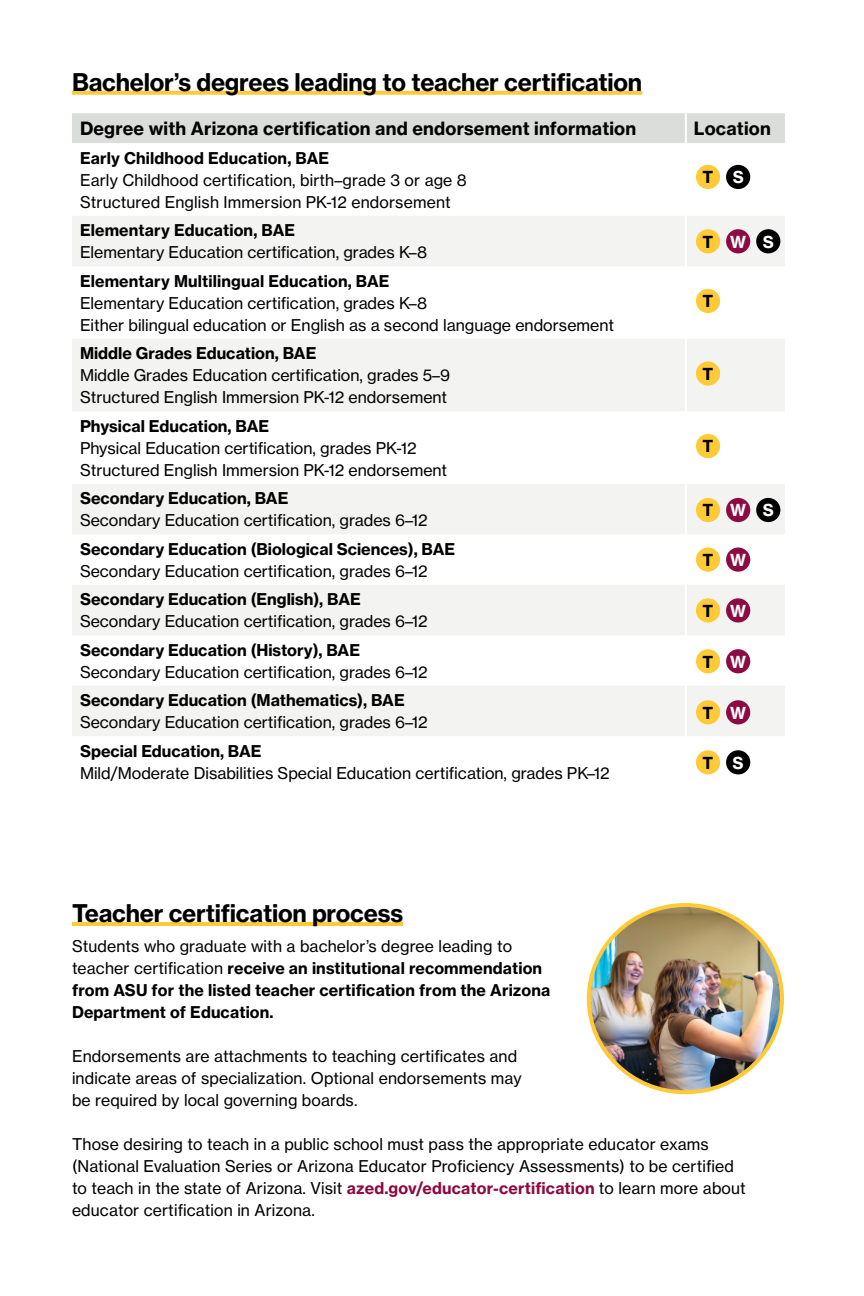
<style>
.page{position:relative;width:864px;height:1296px;background:#fff}
.page>*{position:absolute;margin:0;border:0;box-sizing:border-box;transform-origin:0 0}
.t1{font:24px "N Haas Grotesk TX Pro 75 Bd";letter-spacing:-.01em;color:#000}
.t2{font:18px "N Haas Grotesk TX Pro 75 Bd";letter-spacing:.01em;color:#000}
.t3{font:16.4px "N Haas Grotesk TX Pro 75 Bd";color:#000}
.t4{font:16.4px "N Haas Grotesk TX Pro 75 Bd";color:#fff}
.t5{font:16px/22px "N Haas Grotesk TX Pro 55 Rg";color:#000}
.t6{font:16px/22px "N Haas Grotesk TX Pro 75 Bd";color:#000}
.s1{font-family:"N Haas Grotesk TX Pro 55 Rg"}
.s2{font-family:"N Haas Grotesk TX Pro 75 Bd";color:#8c0b42}
</style>
<div class="page">
<hr style="left:72px;top:922px;width:331px;height:4px;background:#ffca38">
<svg style="left:72px;top:91px;width:570px;height:4px;fill:#ffca38"></svg>
<div style="left:72px;top:113px;width:713px;height:30px;background:#dbdddb"></div>
<svg style="left:72px;top:216px;width:713px;height:520px;fill:#f3f3f2"></svg>
<hr style="left:685px;top:113px;width:2px;height:30px;background:#fff">
<hr style="left:685px;top:216px;width:2px;height:50px;background:#fff">
<hr style="left:685px;top:266px;width:2px;height:73px;background:#fff">
<hr style="left:685px;top:339px;width:2px;height:72px;background:#fff">
<hr style="left:685px;top:411px;width:2px;height:73px;background:#fff">
<hr style="left:685px;top:484px;width:2px;height:50px;background:#fff">
<hr style="left:685px;top:534px;width:2px;height:51px;background:#fff">
<hr style="left:685px;top:585px;width:2px;height:50px;background:#fff">
<hr style="left:685px;top:635px;width:2px;height:51px;background:#fff">
<hr style="left:685px;top:686px;width:2px;height:50px;background:#fff">
<div style="left:696px;top:289px;width:24px;height:24px;background:#ffca38;border-radius:50%"></div>
<div style="left:696px;top:361px;width:24px;height:25px;background:#ffca38;border-radius:50%"></div>
<div style="left:696px;top:434px;width:24px;height:24px;background:#ffca38;border-radius:50%"></div>
<div style="left:696px;top:165px;width:24px;height:24px;background:#ffca38;border-radius:50%"></div>
<div style="left:726px;top:165px;width:24px;height:24px;background:#000;border-radius:50%"></div>
<div style="left:696px;top:229px;width:24px;height:24px;background:#ffca38;border-radius:50%"></div>
<div style="left:726px;top:229px;width:24px;height:24px;background:#8c0b42;border-radius:50%"></div>
<div style="left:756px;top:229px;width:24px;height:24px;background:#000;border-radius:50%"></div>
<div style="left:696px;top:547px;width:24px;height:25px;background:#ffca38;border-radius:50%"></div>
<div style="left:726px;top:547px;width:24px;height:25px;background:#8c0b42;border-radius:50%"></div>
<div style="left:696px;top:598px;width:24px;height:25px;background:#ffca38;border-radius:50%"></div>
<div style="left:726px;top:598px;width:24px;height:25px;background:#8c0b42;border-radius:50%"></div>
<div style="left:696px;top:649px;width:24px;height:24px;background:#ffca38;border-radius:50%"></div>
<div style="left:726px;top:649px;width:24px;height:24px;background:#8c0b42;border-radius:50%"></div>
<div style="left:696px;top:700px;width:24px;height:24px;background:#ffca38;border-radius:50%"></div>
<div style="left:726px;top:700px;width:24px;height:24px;background:#8c0b42;border-radius:50%"></div>
<div style="left:696px;top:750px;width:24px;height:24px;background:#ffca38;border-radius:50%"></div>
<div style="left:726px;top:750px;width:24px;height:24px;background:#000;border-radius:50%"></div>
<div style="left:696px;top:498px;width:24px;height:24px;background:#ffca38;border-radius:50%"></div>
<div style="left:726px;top:498px;width:24px;height:24px;background:#8c0b42;border-radius:50%"></div>
<div style="left:756px;top:498px;width:24px;height:24px;background:#000;border-radius:50%"></div>
<img style="left:589px;top:905px;width:193px;height:187px">
<div style="left:587px;top:903px;width:197px;height:191px;border:4px solid #ffca38;border-radius:50%"></div>
<p class="t1" style="left:72px;top:67px;width:572px">Bachelor’s degrees leading to teacher certification</p>
<p class="t2" style="left:80px;top:117px;width:558px">Degree with Arizona certification and endorsement information</p>
<p class="t2" style="left:694px;top:117px;width:78px">Location</p>
<p class="t6" style="left:80px;top:147px;width:251px">Early Childhood Education, BAE</p>
<p class="t5" style="left:80px;top:169px;width:388px">Early Childhood certification, birth–grade 3 or age 8</p>
<p class="t5" style="left:80px;top:191px;width:372px">Structured English Immersion PK-12 endorsement</p>
<p class="t6" style="left:80px;top:219px;width:217px">Elementary Education, BAE</p>
<p class="t5" style="left:80px;top:241px;width:349px">Elementary Education certification, grades K–8</p>
<p class="t6" style="left:80px;top:270px;width:311px">Elementary Multilingual Education, BAE</p>
<p class="t5" style="left:80px;top:292px;width:349px">Elementary Education certification, grades K–8</p>
<p class="t5" style="left:80px;top:314px;width:536px">Either bilingual education or English as a second language endorsement</p>
<p class="t6" style="left:80px;top:342px;width:238px">Middle Grades Education, BAE</p>
<p class="t5" style="left:80px;top:364px;width:372px">Middle Grades Education certification, grades 5–9</p>
<p class="t5" style="left:80px;top:386px;width:369px">Structured English Immersion PK-12 endorsement</p>
<p class="t6" style="left:80px;top:415px;width:191px">Physical Education, BAE</p>
<p class="t5" style="left:80px;top:437px;width:338px">Physical Education certification, grades PK-12</p>
<p class="t5" style="left:80px;top:459px;width:369px">Structured English Immersion PK-12 endorsement</p>
<p class="t6" style="left:80px;top:487px;width:210px">Secondary Education, BAE</p>
<p class="t5" style="left:80px;top:509px;width:349px">Secondary Education certification, grades 6–12</p>
<p class="t6" style="left:80px;top:538px;width:377px">Secondary Education (Biological Sciences), BAE</p>
<p class="t5" style="left:80px;top:560px;width:349px">Secondary Education certification, grades 6–12</p>
<p class="t6" style="left:80px;top:588px;width:282px">Secondary Education (English), BAE</p>
<p class="t5" style="left:80px;top:610px;width:349px">Secondary Education certification, grades 6–12</p>
<p class="t6" style="left:80px;top:639px;width:282px">Secondary Education (History), BAE</p>
<p class="t5" style="left:80px;top:661px;width:349px">Secondary Education certification, grades 6–12</p>
<p class="t6" style="left:80px;top:689px;width:326px">Secondary Education (Mathematics), BAE</p>
<p class="t5" style="left:80px;top:711px;width:349px">Secondary Education certification, grades 6–12</p>
<p class="t6" style="left:80px;top:740px;width:183px">Special Education, BAE</p>
<p class="t5" style="left:80px;top:762px;width:531px">Mild/Moderate Disabilities Special Education certification, grades PK–12</p>
<p class="t4" style="left:733px;top:167px;width:13px">S</p>
<p class="t3" style="left:703px;top:167px;width:12px">T</p>
<p class="t4" style="left:730px;top:231px;width:18px">W</p>
<p class="t4" style="left:763px;top:231px;width:13px">S</p>
<p class="t3" style="left:703px;top:231px;width:12px">T</p>
<p class="t3" style="left:703px;top:291px;width:12px">T</p>
<p class="t3" style="left:703px;top:364px;width:12px">T</p>
<p class="t3" style="left:703px;top:436px;width:12px">T</p>
<p class="t4" style="left:763px;top:500px;width:13px">S</p>
<p class="t3" style="left:703px;top:500px;width:12px">T</p>
<p class="t3" style="left:703px;top:550px;width:12px">T</p>
<p class="t3" style="left:703px;top:600px;width:12px">T</p>
<p class="t3" style="left:703px;top:651px;width:12px">T</p>
<p class="t3" style="left:703px;top:702px;width:12px">T</p>
<p class="t3" style="left:703px;top:752px;width:12px">T</p>
<p class="t4" style="left:730px;top:500px;width:18px">W</p>
<p class="t4" style="left:730px;top:550px;width:18px">W</p>
<p class="t4" style="left:730px;top:600px;width:18px">W</p>
<p class="t4" style="left:730px;top:651px;width:18px">W</p>
<p class="t4" style="left:730px;top:702px;width:18px">W</p>
<p class="t4" style="left:733px;top:752px;width:13px">S</p>
<p class="t1" style="left:72px;top:898px;width:333px">Teacher certification process</p>
<p class="t6" style="left:72px;top:935px;width:480px"><span class="s1">Students who graduate with a bachelor’s degree leading to teacher certification</span> receive an institutional recommendation from ASU for the listed teacher certification from the Arizona Department of Education.</p>
<p class="t5" style="left:72px;top:1045px;width:451px">Endorsements are attachments to teaching certificates and indicate areas of specialization. Optional endorsements may be required by local governing boards.</p>
<p class="t5" style="left:72px;top:1133px;width:675px">Those desiring to teach in a public school must pass the appropriate educator exams (National Evaluation Series or Arizona Educator Proficiency Assessments) to be certified to teach in the state of Arizona. Visit <span class="s2">azed.gov/educator-certification</span> to learn more about educator certification in Arizona.</p>
</div>
